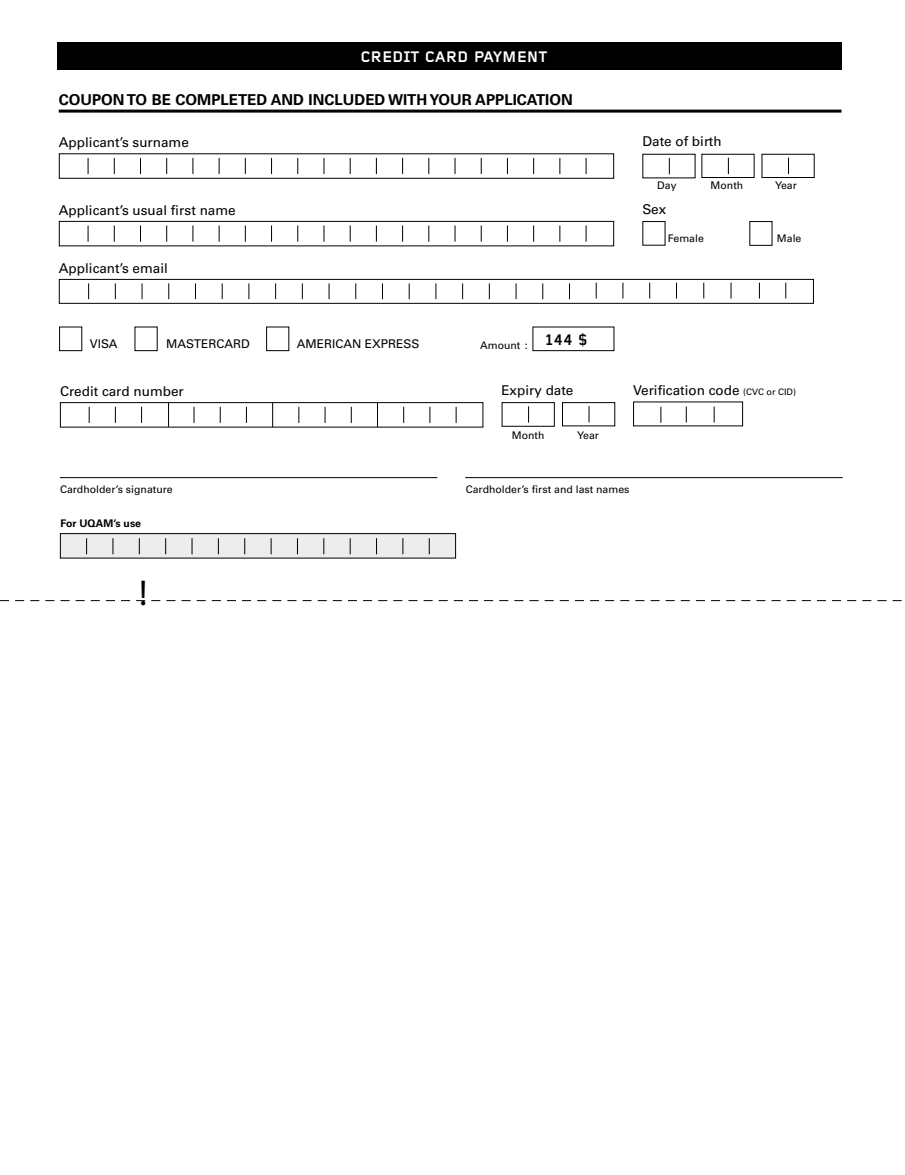
<style>
.page{position:relative;width:905px;height:1175px;background:#fff}
.page>*{position:absolute;margin:0;border:0;box-sizing:border-box;transform-origin:0 0}
.t1{font:36px "Myriad Pro";color:#000}
.t2{font:700 15.9px "Foundry Gridnik";color:#fff}
.t3{font:700 15px "Univers LT Std";color:#000}
.t4{font:13.5px "Univers LT Std";color:#000}
.t5{font:12px "Univers LT Std";color:#000}
.t6{font:10.5px "Univers LT Std";color:#000}
.t7{font:700 10.5px "Univers LT Std";color:#000}
.s1{font-size:9px}
</style>
<div class="page">
<svg style="left:0;top:600px;width:902px;height:1px"></svg>
<div style="left:749px;top:221px;width:23px;height:25px;border:1px solid #000"></div>
<svg style="left:669px;top:158px;width:1px;height:16px"></svg>
<div style="left:701px;top:154px;width:53px;height:24px;border:1px solid #000"></div>
<svg style="left:728px;top:158px;width:1px;height:16px"></svg>
<div style="left:761px;top:154px;width:53px;height:24px;border:1px solid #000"></div>
<svg style="left:788px;top:158px;width:1px;height:16px"></svg>
<hr style="left:59px;top:110px;width:782px;height:3px;background:#000">
<div style="left:57px;top:43px;width:784px;height:27px;background:#000"></div>
<div style="left:59px;top:221px;width:555px;height:25px;border:1px solid #000"></div>
<svg style="left:88px;top:225px;width:1px;height:17px"></svg>
<svg style="left:114px;top:225px;width:1px;height:17px"></svg>
<svg style="left:140px;top:225px;width:1px;height:17px"></svg>
<svg style="left:166px;top:225px;width:1px;height:17px"></svg>
<svg style="left:192px;top:225px;width:1px;height:17px"></svg>
<svg style="left:219px;top:225px;width:1px;height:17px"></svg>
<svg style="left:245px;top:225px;width:1px;height:17px"></svg>
<svg style="left:271px;top:225px;width:1px;height:17px"></svg>
<svg style="left:297px;top:225px;width:1px;height:17px"></svg>
<svg style="left:323px;top:225px;width:1px;height:17px"></svg>
<svg style="left:350px;top:225px;width:1px;height:17px"></svg>
<svg style="left:376px;top:225px;width:1px;height:17px"></svg>
<svg style="left:402px;top:225px;width:1px;height:17px"></svg>
<svg style="left:428px;top:225px;width:1px;height:17px"></svg>
<svg style="left:454px;top:225px;width:1px;height:17px"></svg>
<svg style="left:481px;top:225px;width:1px;height:17px"></svg>
<svg style="left:507px;top:225px;width:1px;height:17px"></svg>
<svg style="left:533px;top:225px;width:1px;height:17px"></svg>
<svg style="left:559px;top:225px;width:1px;height:17px"></svg>
<svg style="left:585px;top:225px;width:1px;height:17px"></svg>
<div style="left:59px;top:153px;width:555px;height:26px;border:1px solid #000"></div>
<svg style="left:88px;top:158px;width:1px;height:16px"></svg>
<svg style="left:114px;top:158px;width:1px;height:16px"></svg>
<svg style="left:140px;top:158px;width:1px;height:16px"></svg>
<svg style="left:166px;top:158px;width:1px;height:16px"></svg>
<svg style="left:192px;top:158px;width:1px;height:16px"></svg>
<svg style="left:219px;top:158px;width:1px;height:16px"></svg>
<svg style="left:245px;top:158px;width:1px;height:16px"></svg>
<svg style="left:271px;top:158px;width:1px;height:16px"></svg>
<svg style="left:297px;top:158px;width:1px;height:16px"></svg>
<svg style="left:323px;top:158px;width:1px;height:16px"></svg>
<svg style="left:350px;top:158px;width:1px;height:16px"></svg>
<svg style="left:376px;top:158px;width:1px;height:16px"></svg>
<svg style="left:402px;top:158px;width:1px;height:16px"></svg>
<svg style="left:428px;top:158px;width:1px;height:16px"></svg>
<svg style="left:454px;top:158px;width:1px;height:16px"></svg>
<svg style="left:481px;top:158px;width:1px;height:16px"></svg>
<svg style="left:507px;top:158px;width:1px;height:16px"></svg>
<svg style="left:533px;top:158px;width:1px;height:16px"></svg>
<svg style="left:559px;top:158px;width:1px;height:16px"></svg>
<svg style="left:585px;top:158px;width:1px;height:16px"></svg>
<hr style="left:60px;top:477px;width:377px;height:1px;background:#000">
<hr style="left:465px;top:477px;width:377px;height:1px;background:#000">
<div style="left:60px;top:533px;width:395px;height:25px;background:#ededed"></div>
<div style="left:60px;top:533px;width:396px;height:25px;border:1px solid #000"></div>
<svg style="left:402px;top:538px;width:1px;height:16px"></svg>
<svg style="left:376px;top:538px;width:1px;height:16px"></svg>
<svg style="left:350px;top:538px;width:1px;height:16px"></svg>
<svg style="left:323px;top:538px;width:1px;height:16px"></svg>
<svg style="left:271px;top:538px;width:1px;height:16px"></svg>
<svg style="left:244px;top:538px;width:1px;height:16px"></svg>
<svg style="left:218px;top:538px;width:1px;height:16px"></svg>
<svg style="left:192px;top:538px;width:1px;height:16px"></svg>
<svg style="left:165px;top:538px;width:1px;height:16px"></svg>
<svg style="left:139px;top:538px;width:1px;height:16px"></svg>
<svg style="left:113px;top:538px;width:1px;height:16px"></svg>
<svg style="left:86px;top:538px;width:1px;height:16px"></svg>
<svg style="left:429px;top:538px;width:1px;height:16px"></svg>
<svg style="left:297px;top:538px;width:1px;height:16px"></svg>
<div style="left:60px;top:402px;width:423px;height:25px;border:1px solid #000"></div>
<svg style="left:89px;top:407px;width:1px;height:16px"></svg>
<svg style="left:115px;top:407px;width:1px;height:16px"></svg>
<svg style="left:141px;top:407px;width:1px;height:16px"></svg>
<svg style="left:168px;top:403px;width:1px;height:24px"></svg>
<svg style="left:194px;top:407px;width:1px;height:16px"></svg>
<svg style="left:220px;top:407px;width:1px;height:16px"></svg>
<svg style="left:246px;top:407px;width:1px;height:16px"></svg>
<svg style="left:272px;top:402px;width:1px;height:25px"></svg>
<svg style="left:298px;top:407px;width:1px;height:16px"></svg>
<svg style="left:325px;top:407px;width:1px;height:16px"></svg>
<svg style="left:351px;top:407px;width:1px;height:16px"></svg>
<svg style="left:377px;top:403px;width:1px;height:24px"></svg>
<svg style="left:403px;top:407px;width:1px;height:16px"></svg>
<svg style="left:429px;top:407px;width:1px;height:16px"></svg>
<svg style="left:456px;top:407px;width:1px;height:16px"></svg>
<div style="left:501px;top:402px;width:53px;height:24px;border:1px solid #000"></div>
<svg style="left:528px;top:406px;width:1px;height:16px"></svg>
<div style="left:562px;top:402px;width:53px;height:24px;border:1px solid #000"></div>
<svg style="left:588px;top:406px;width:1px;height:16px"></svg>
<div style="left:59px;top:326px;width:23px;height:25px;border:1px solid #000"></div>
<div style="left:266px;top:326px;width:23px;height:25px;border:1px solid #000"></div>
<div style="left:532px;top:326px;width:82px;height:25px;border:1px solid #000"></div>
<div style="left:59px;top:279px;width:754px;height:25px;border:1px solid #000"></div>
<svg style="left:88px;top:283px;width:1px;height:16px"></svg>
<svg style="left:115px;top:283px;width:1px;height:16px"></svg>
<svg style="left:142px;top:283px;width:1px;height:16px"></svg>
<svg style="left:168px;top:283px;width:1px;height:16px"></svg>
<svg style="left:195px;top:283px;width:1px;height:16px"></svg>
<svg style="left:222px;top:283px;width:1px;height:16px"></svg>
<svg style="left:248px;top:283px;width:1px;height:16px"></svg>
<svg style="left:275px;top:283px;width:1px;height:16px"></svg>
<svg style="left:302px;top:283px;width:1px;height:16px"></svg>
<svg style="left:329px;top:283px;width:1px;height:16px"></svg>
<svg style="left:355px;top:283px;width:1px;height:16px"></svg>
<svg style="left:382px;top:283px;width:1px;height:16px"></svg>
<svg style="left:409px;top:283px;width:1px;height:16px"></svg>
<svg style="left:435px;top:283px;width:1px;height:16px"></svg>
<svg style="left:462px;top:283px;width:1px;height:16px"></svg>
<svg style="left:489px;top:283px;width:1px;height:16px"></svg>
<svg style="left:515px;top:283px;width:1px;height:16px"></svg>
<svg style="left:542px;top:283px;width:1px;height:16px"></svg>
<svg style="left:569px;top:283px;width:1px;height:16px"></svg>
<svg style="left:596px;top:283px;width:1px;height:15px"></svg>
<svg style="left:622px;top:283px;width:1px;height:15px"></svg>
<svg style="left:649px;top:283px;width:1px;height:15px"></svg>
<svg style="left:676px;top:283px;width:1px;height:15px"></svg>
<svg style="left:703px;top:283px;width:1px;height:15px"></svg>
<svg style="left:730px;top:283px;width:1px;height:15px"></svg>
<svg style="left:759px;top:283px;width:1px;height:15px"></svg>
<svg style="left:785px;top:283px;width:1px;height:15px"></svg>
<svg style="left:660px;top:407px;width:1px;height:16px"></svg>
<svg style="left:686px;top:406px;width:1px;height:16px"></svg>
<svg style="left:713px;top:406px;width:1px;height:16px"></svg>
<p class="t2" style="left:360px;top:48px;width:188px">CREDIT CARD PAYMENT</p>
<p class="t3" style="left:59px;top:91px;width:515px">COUPON TO BE COMPLETED AND INCLUDED WITH YOUR APPLICATION</p>
<p class="t4" style="left:59px;top:134px;width:131px">Applicant’s surname</p>
<p class="t4" style="left:59px;top:202px;width:178px">Applicant’s usual first name</p>
<p class="t4" style="left:59px;top:260px;width:110px">Applicant’s email</p>
<p class="t5" style="left:90px;top:337px;width:29px">VISA</p>
<p class="t5" style="left:166px;top:337px;width:85px">MASTERCARD</p>
<p class="t5" style="left:297px;top:337px;width:124px">AMERICAN EXPRESS</p>
<p class="t6" style="left:480px;top:338px;width:109px">Amount : <sup>144</sup> <sup>$</sup></p>
<p class="t4" style="left:60px;top:384px;width:125px">Credit card number</p>
<p class="t4" style="left:501px;top:382px;width:74px">Expiry date</p>
<p class="t6" style="left:512px;top:429px;width:34px">Month</p>
<p class="t6" style="left:577px;top:429px;width:23px">Year</p>
<p class="t4" style="left:642px;top:134px;width:81px">Date of birth</p>
<p class="t6" style="left:657px;top:179px;width:21px">Day</p>
<p class="t6" style="left:710px;top:179px;width:34px">Month</p>
<p class="t6" style="left:775px;top:179px;width:23px">Year</p>
<p class="t4" style="left:642px;top:201px;width:25px">Sex</p>
<p class="t6" style="left:668px;top:232px;width:37px">Female</p>
<p class="t6" style="left:777px;top:232px;width:26px">Male</p>
<p class="t4" style="left:633px;top:382px;width:164px">Verification code <span class="s1">(CVC or CID)</span></p>
<p class="t6" style="left:60px;top:482px;width:114px">Cardholder’s signature</p>
<p class="t6" style="left:466px;top:482px;width:165px">Cardholder’s first and last names</p>
<p class="t7" style="left:60px;top:517px;width:82px">For UQAM’s use</p>
<h1 class="t1" style="left:139px;top:570px;width:10px">!</h1>
</div>
